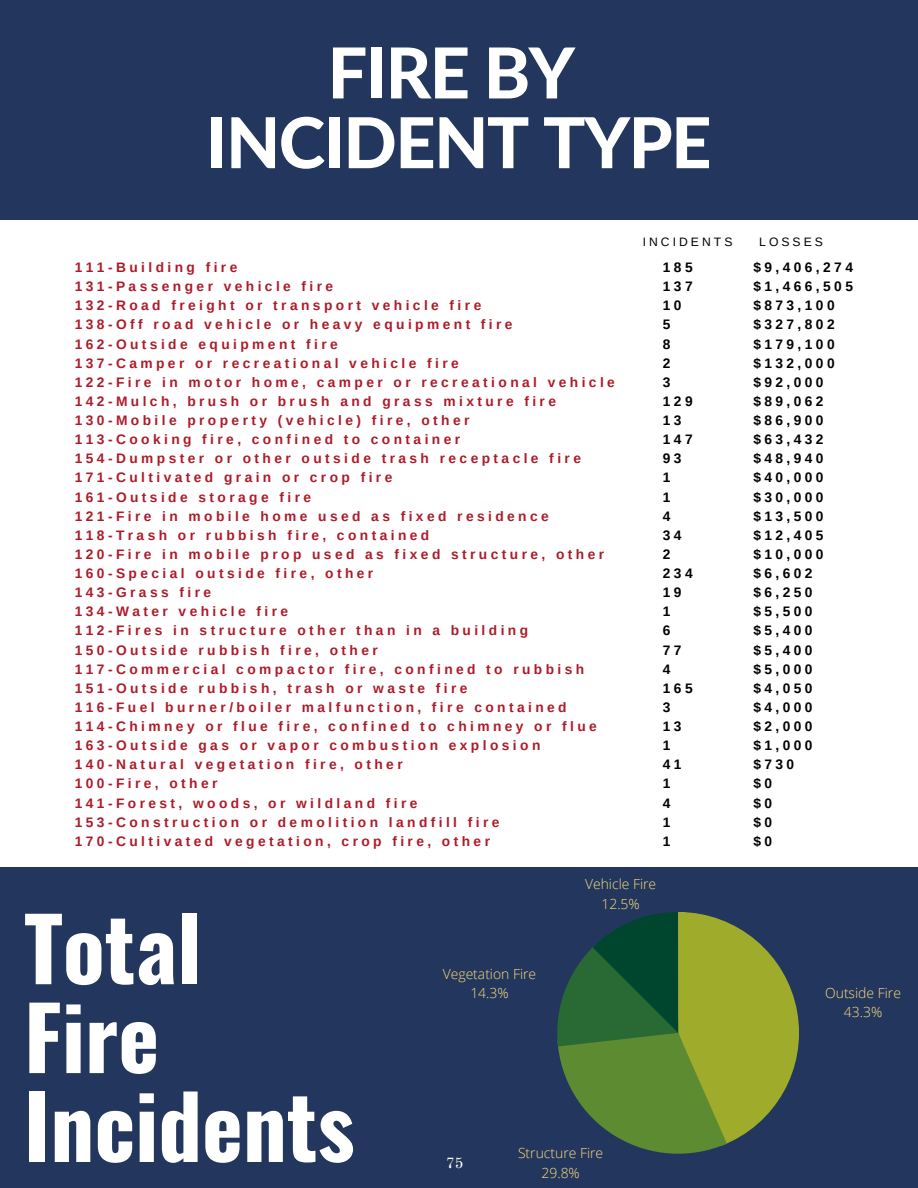
<style>
.page{position:relative;width:918px;height:1188px;background:#fff}
.page>*{position:absolute;margin:0;border:0;box-sizing:border-box;transform-origin:0 0}
.t1{font:700 87px "Oswald";color:#fff}
.t2{font:800 70.2px "Lato";letter-spacing:-.02em;color:#fff}
.t3{font:15px "Old Standard";color:#fff}
.t4{font:300 13.95px "Open Sans";color:#fbdd7e}
.t5{font:700 13.8px "Arimo";letter-spacing:.25em;color:#ac1b29}
.t6{font:700 13.8px "Arimo";letter-spacing:.25em;color:#000}
.t7{font:12.15px "Arimo";letter-spacing:.25em;color:#000}
</style>
<div class="page">
<div style="left:0;top:0;width:918px;height:219px;background:#23365d"></div>
<div style="left:0;top:867px;width:918px;height:321px;background:#23365d"></div>
<svg style="left:557px;top:912px;width:242px;height:242px"></svg>
<p class="t2" style="left:328px;top:29px;width:249px">FIRE BY</p>
<p class="t2" style="left:206px;top:99px;width:507px">INCIDENT TYPE</p>
<p class="t5" style="left:75px;top:260px;width:164px">111-Building fire</p>
<p class="t5" style="left:75px;top:279px;width:260px">131-Passenger vehicle fire</p>
<p class="t5" style="left:75px;top:298px;width:408px">132-Road freight or transport vehicle fire</p>
<p class="t5" style="left:75px;top:317px;width:439px">138-Off road vehicle or heavy equipment fire</p>
<p class="t5" style="left:75px;top:336px;width:264px">162-Outside equipment fire</p>
<p class="t5" style="left:75px;top:355px;width:386px">137-Camper or recreational vehicle fire</p>
<p class="t5" style="left:75px;top:374px;width:542px">122-Fire in motor home, camper or recreational vehicle</p>
<p class="t5" style="left:75px;top:393px;width:483px">142-Mulch, brush or brush and grass mixture fire</p>
<p class="t5" style="left:75px;top:413px;width:396px">130-Mobile property (vehicle) fire, other</p>
<p class="t5" style="left:75px;top:432px;width:387px">113-Cooking fire, confined to container</p>
<p class="t5" style="left:75px;top:451px;width:508px">154-Dumpster or other outside trash receptacle fire</p>
<p class="t5" style="left:75px;top:470px;width:319px">171-Cultivated grain or crop fire</p>
<p class="t5" style="left:75px;top:489px;width:238px">161-Outside storage fire</p>
<p class="t5" style="left:75px;top:508px;width:476px">121-Fire in mobile home used as fixed residence</p>
<p class="t5" style="left:75px;top:527px;width:356px">118-Trash or rubbish fire, contained</p>
<p class="t5" style="left:75px;top:546px;width:531px">120-Fire in mobile prop used as fixed structure, other</p>
<p class="t5" style="left:75px;top:566px;width:300px">160-Special outside fire, other</p>
<p class="t5" style="left:75px;top:585px;width:138px">143-Grass fire</p>
<p class="t5" style="left:75px;top:604px;width:215px">134-Water vehicle fire</p>
<p class="t5" style="left:75px;top:623px;width:455px">112-Fires in structure other than in a building</p>
<p class="t5" style="left:75px;top:642px;width:305px">150-Outside rubbish fire, other</p>
<p class="t5" style="left:75px;top:661px;width:511px">117-Commercial compactor fire, confined to rubbish</p>
<p class="t5" style="left:75px;top:680px;width:394px">151-Outside rubbish, trash or waste fire</p>
<p class="t5" style="left:75px;top:699px;width:493px">116-Fuel burner/boiler malfunction, fire contained</p>
<p class="t5" style="left:75px;top:719px;width:524px">114-Chimney or flue fire, confined to chimney or flue</p>
<p class="t5" style="left:75px;top:738px;width:467px">163-Outside gas or vapor combustion explosion</p>
<p class="t5" style="left:75px;top:757px;width:329px">140-Natural vegetation fire, other</p>
<p class="t5" style="left:75px;top:776px;width:144px">100-Fire, other</p>
<p class="t5" style="left:75px;top:795px;width:344px">141-Forest, woods, or wildland fire</p>
<p class="t5" style="left:75px;top:814px;width:426px">153-Construction or demolition landfill fire</p>
<p class="t5" style="left:75px;top:833px;width:417px">170-Cultivated vegetation, crop fire, other</p>
<p class="t7" style="left:643px;top:235px;width:91px">INCIDENTS</p>
<p class="t7" style="left:759px;top:235px;width:65px">LOSSES</p>
<p class="t6" style="left:663px;top:260px;width:31px">185</p>
<p class="t6" style="left:663px;top:279px;width:31px">137</p>
<p class="t6" style="left:663px;top:298px;width:20px">1 0</p>
<p class="t6" style="left:663px;top:317px;width:9px">5</p>
<p class="t6" style="left:663px;top:336px;width:9px">8</p>
<p class="t6" style="left:663px;top:355px;width:9px">2</p>
<p class="t6" style="left:663px;top:374px;width:9px">3</p>
<p class="t6" style="left:663px;top:393px;width:31px">129</p>
<p class="t6" style="left:663px;top:413px;width:20px">1 3</p>
<p class="t6" style="left:663px;top:432px;width:31px">147</p>
<p class="t6" style="left:663px;top:451px;width:20px">9 3</p>
<p class="t6" style="left:663px;top:470px;width:9px">1</p>
<p class="t6" style="left:663px;top:489px;width:9px">1</p>
<p class="t6" style="left:663px;top:508px;width:9px">4</p>
<p class="t6" style="left:663px;top:527px;width:20px">3 4</p>
<p class="t6" style="left:663px;top:546px;width:9px">2</p>
<p class="t6" style="left:663px;top:566px;width:31px">234</p>
<p class="t6" style="left:663px;top:585px;width:20px">1 9</p>
<p class="t6" style="left:663px;top:604px;width:9px">1</p>
<p class="t6" style="left:663px;top:623px;width:9px">6</p>
<p class="t6" style="left:663px;top:642px;width:20px">7 7</p>
<p class="t6" style="left:663px;top:661px;width:9px">4</p>
<p class="t6" style="left:663px;top:680px;width:31px">165</p>
<p class="t6" style="left:663px;top:699px;width:9px">3</p>
<p class="t6" style="left:663px;top:719px;width:20px">1 3</p>
<p class="t6" style="left:663px;top:738px;width:9px">1</p>
<p class="t6" style="left:663px;top:757px;width:20px">4 1</p>
<p class="t6" style="left:663px;top:776px;width:9px">1</p>
<p class="t6" style="left:663px;top:795px;width:9px">4</p>
<p class="t6" style="left:663px;top:814px;width:9px">1</p>
<p class="t6" style="left:663px;top:833px;width:9px">1</p>
<p class="t6" style="left:753px;top:260px;width:101px">$9,406,274</p>
<p class="t6" style="left:753px;top:279px;width:101px">$1,466,505</p>
<p class="t6" style="left:753px;top:298px;width:83px">$873,100</p>
<p class="t6" style="left:753px;top:317px;width:83px">$327,802</p>
<p class="t6" style="left:753px;top:336px;width:83px">$179,100</p>
<p class="t6" style="left:753px;top:355px;width:83px">$132,000</p>
<p class="t6" style="left:753px;top:374px;width:72px">$92,000</p>
<p class="t6" style="left:753px;top:393px;width:72px">$89,062</p>
<p class="t6" style="left:753px;top:413px;width:72px">$86,900</p>
<p class="t6" style="left:753px;top:432px;width:72px">$63,432</p>
<p class="t6" style="left:753px;top:451px;width:72px">$48,940</p>
<p class="t6" style="left:753px;top:470px;width:72px">$40,000</p>
<p class="t6" style="left:753px;top:489px;width:72px">$30,000</p>
<p class="t6" style="left:753px;top:508px;width:72px">$13,500</p>
<p class="t6" style="left:753px;top:527px;width:72px">$12,405</p>
<p class="t6" style="left:753px;top:546px;width:72px">$10,000</p>
<p class="t6" style="left:753px;top:566px;width:61px">$6,602</p>
<p class="t6" style="left:753px;top:585px;width:61px">$6,250</p>
<p class="t6" style="left:753px;top:604px;width:61px">$5,500</p>
<p class="t6" style="left:753px;top:623px;width:61px">$5,400</p>
<p class="t6" style="left:753px;top:642px;width:61px">$5,400</p>
<p class="t6" style="left:753px;top:661px;width:61px">$5,000</p>
<p class="t6" style="left:753px;top:680px;width:61px">$4,050</p>
<p class="t6" style="left:753px;top:699px;width:61px">$4,000</p>
<p class="t6" style="left:753px;top:719px;width:61px">$2,000</p>
<p class="t6" style="left:753px;top:738px;width:61px">$1,000</p>
<p class="t6" style="left:753px;top:757px;width:42px">$730</p>
<p class="t6" style="left:753px;top:776px;width:20px">$ 0</p>
<p class="t6" style="left:753px;top:795px;width:20px">$ 0</p>
<p class="t6" style="left:753px;top:814px;width:20px">$ 0</p>
<p class="t6" style="left:753px;top:833px;width:20px">$ 0</p>
<p class="t1" style="left:24px;top:880px;width:178px">Total</p>
<p class="t1" style="left:24px;top:969px;width:137px">Fire</p>
<p class="t1" style="left:24px;top:1058px;width:332px">Incidents</p>
<p class="t4" style="left:443px;top:964px;width:95px">Vegetation Fire</p>
<p class="t4" style="left:470px;top:983px;width:40px">14.3%</p>
<p class="t4" style="left:585px;top:874px;width:73px">Vehicle Fire</p>
<p class="t4" style="left:601px;top:894px;width:40px">12.5%</p>
<p class="t3" style="left:446px;top:1153px;width:19px">75</p>
<p class="t4" style="left:518px;top:1143px;width:87px">Structure Fire</p>
<p class="t4" style="left:542px;top:1163px;width:40px">29.8%</p>
<p class="t4" style="left:825px;top:983px;width:77px">Outside Fire</p>
<p class="t4" style="left:844px;top:1002px;width:40px">43.3%</p>
</div>
